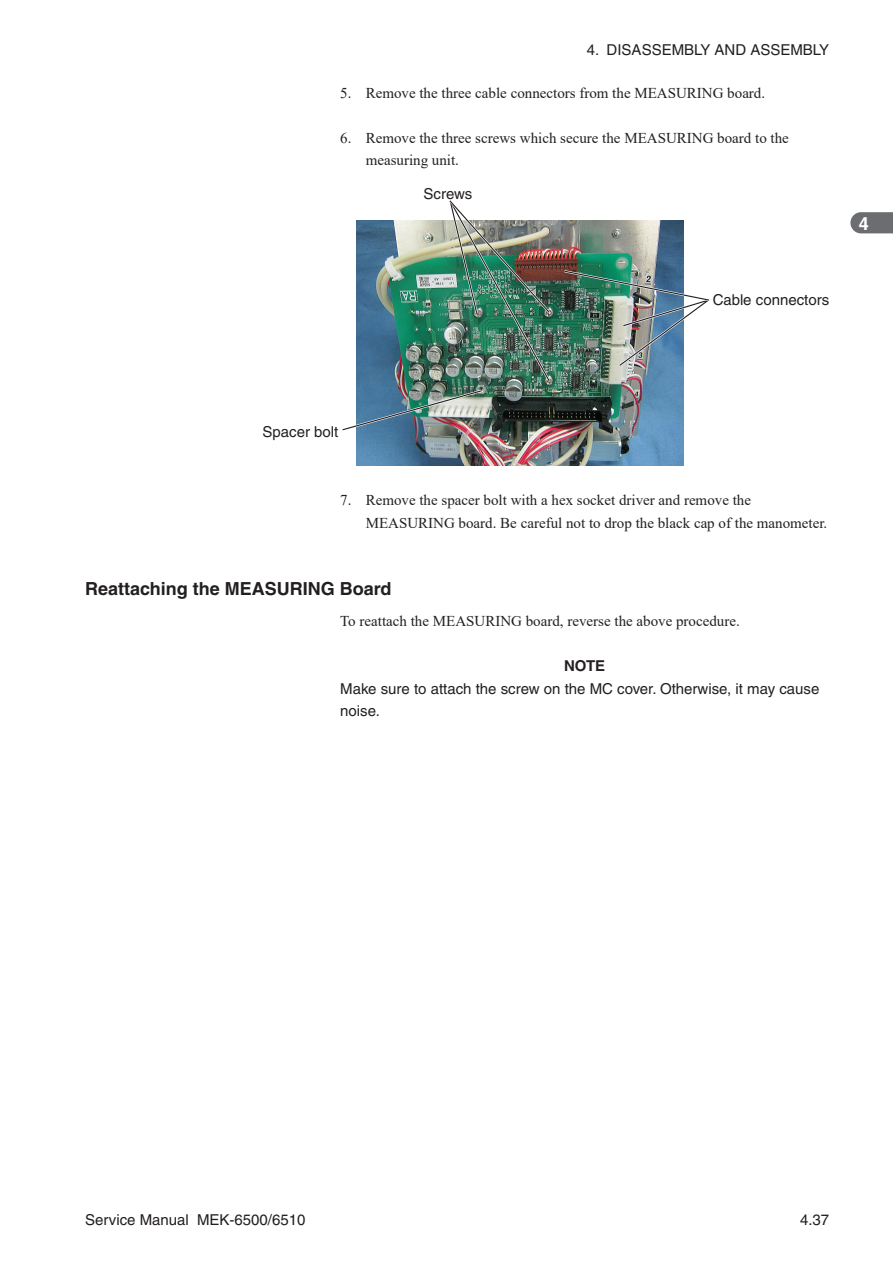
<style>
.page{position:relative;width:893px;height:1263px;background:#fff}
.page>*{position:absolute;margin:0;border:0;box-sizing:border-box;transform-origin:0 0}
.t1{font:700 18px "Helvetica";color:#231f20}
.t2{font:700 18px "Helvetica";color:#fff}
.t3{font:15px/22.5px "Times New Roman";color:#231f20}
.t4{font:15px/22.5px "Helvetica";color:#231f20}
.t5{font:700 15px "Helvetica";color:#231f20}
</style>
<div class="page">
<svg style="left:850px;top:212px;width:43px;height:21px"></svg>
<img style="left:356px;top:220px;width:327px;height:245px">
<img style="left:342px;top:200px;width:210px;height:233px">
<img style="left:562px;top:269px;width:148px;height:99px">
<p class="t4" style="left:587px;top:39px;width:244px">4. DISASSEMBLY AND ASSEMBLY</p>
<p class="t3" style="left:340px;top:81px;width:427px">5. Remove the three cable connectors from the MEASURING board.</p>
<p class="t3" style="left:366px;top:126px;width:425px;text-indent:-26px">6. Remove the three screws which secure the MEASURING board to the measuring unit.</p>
<p class="t4" style="left:424px;top:183px;width:50px">Screws</p>
<p class="t4" style="left:713px;top:288px;width:118px">Cable connectors</p>
<p class="t2" style="left:859px;top:212px;width:12px">4</p>
<p class="t4" style="left:263px;top:420px;width:77px">Spacer bolt</p>
<p class="t3" style="left:366px;top:489px;width:463px;text-indent:-26px">7. Remove the spacer bolt with a hex socket driver and remove the<br>MEASURING board. Be careful not to drop the black cap of the manometer.</p>
<p class="t1" style="left:85px;top:578px;width:308px">Reattaching the MEASURING Board</p>
<p class="t3" style="left:340px;top:610px;width:401px">To reattach the MEASURING board, reverse the above procedure.</p>
<p class="t5" style="left:564px;top:657px;width:43px">NOTE</p>
<p class="t4" style="left:340px;top:677px;width:481px">Make sure to attach the screw on the MC cover. Otherwise, it may cause noise.</p>
<p class="t4" style="left:85px;top:1208px;width:222px">Service Manual MEK-6500/6510</p>
<p class="t4" style="left:800px;top:1208px;width:31px">4.37</p>
</div>
